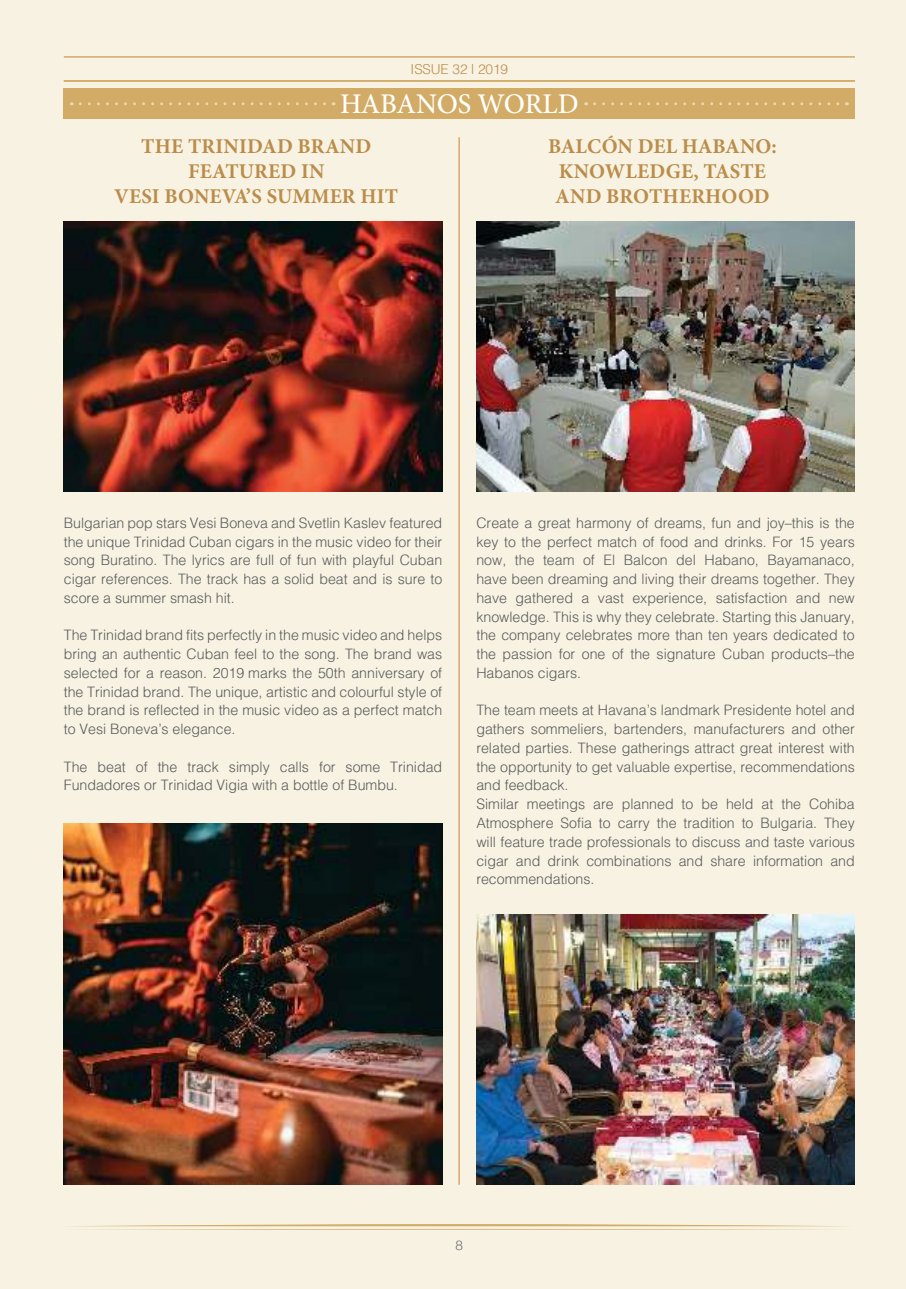
<style>
.page{position:relative;width:906px;height:1289px;background:#fff}
.page>*{position:absolute;margin:0;border:0;box-sizing:border-box;transform-origin:0 0}
.t1{font:500 28.5px "Minion Pro";letter-spacing:-.005em;color:#fff}
.t2{font:700 21px/25.2px "Minion Pro";letter-spacing:.01em;color:#bb8c4a;text-align:center}
.t3{font:300 15.75px/18.8px "Helv Cyr";color:#58595b;text-align:justify}
.t4{font:300 15px "Helv Cyr";letter-spacing:-.005em;color:#bb8c4a}
.t5{font:300 13.5px "Helvetica Neue";color:#6d6e71}
</style>
<div class="page">
<div style="left:0;top:0;width:906px;height:1288px;background:#f7f2e2"></div>
<svg style="left:71px;top:1224px;width:775px;height:5px"></svg>
<img style="left:64px;top:823px;width:378px;height:361px">
<img style="left:64px;top:221px;width:378px;height:270px">
<img style="left:476px;top:221px;width:379px;height:270px">
<img style="left:476px;top:914px;width:379px;height:270px">
<hr style="left:458px;top:137px;width:2px;height:1047px;background:#d2ac67">
<hr style="left:64px;top:56px;width:791px;height:2px;background:#d2ac67">
<hr style="left:64px;top:80px;width:791px;height:2px;background:#d2ac67">
<div style="left:64px;top:88px;width:791px;height:31px;background:#d2ac67"></div>
<svg style="left:80px;top:102px;width:254px;height:3px"></svg>
<svg style="left:594px;top:102px;width:253px;height:3px"></svg>
<p class="t4" style="left:410px;top:61px;width:99px">ISSUE 32 | 2019</p>
<h1 class="t1" style="left:340px;top:93px;width:240px">HABANOS WORLD</h1>
<h2 class="t2" style="left:114px;top:132px;width:285px">THE TRINIDAD BRAND<br>FEATURED IN<br>VESI BONEVA’S SUMMER HIT</h2>
<h2 class="t2" style="left:548px;top:132px;width:230px">BALCÓN DEL HABANO:<br>KNOWLEDGE, TASTE<br>AND BROTHERHOOD</h2>
<p class="t3" style="left:64px;top:513px;width:380px">Bulgarian pop stars Vesi Boneva and Svetlin Kaslev featured the unique Trinidad Cuban cigars in the music video for their song Buratino. The lyrics are full of fun with playful Cuban cigar references. The track has a solid beat and is sure to score a summer smash hit.</p>
<p class="t3" style="left:64px;top:626px;width:380px">The Trinidad brand fits perfectly in the music video and helps bring an authentic Cuban feel to the song. The brand was selected for a reason. 2019 marks the 50th anniversary of the Trinidad brand. The unique, artistic and colourful style of the brand is reflected in the music video as a perfect match to Vesi Boneva’s elegance.</p>
<p class="t3" style="left:64px;top:757px;width:380px">The beat of the track simply calls for some Trinidad<br>Fundadores or Trinidad Vigia with a bottle of Bumbu.</p>
<p class="t3" style="left:476px;top:513px;width:380px">Create a great harmony of dreams, fun and joy—this is the key to the perfect match of food and drinks. For 15 years now, the team of El Balcon del Habano, Bayamanaco, have been dreaming and living their dreams together. They have gathered a vast experience, satisfaction and new knowledge. This is why they celebrate. Starting this January, the company celebrates more than ten years dedicated to the passion for one of the signature Cuban products—the Habanos cigars.</p>
<p class="t3" style="left:476px;top:701px;width:380px;text-align:left">The team meets at Havana’s landmark Presidente hotel and gathers sommeliers, bartenders, manufacturers and other related parties. These gatherings attract great interest with the opportunity to get valuable expertise, recommendations and feedback.<br>Similar meetings are planned to be held at the Cohiba Atmosphere Sofia to carry the tradition to Bulgaria. They will feature trade professionals to discuss and taste various cigar and drink combinations and share information and recommendations.</p>
<p class="t5" style="left:455px;top:1240px;width:9px">8</p>
</div>
